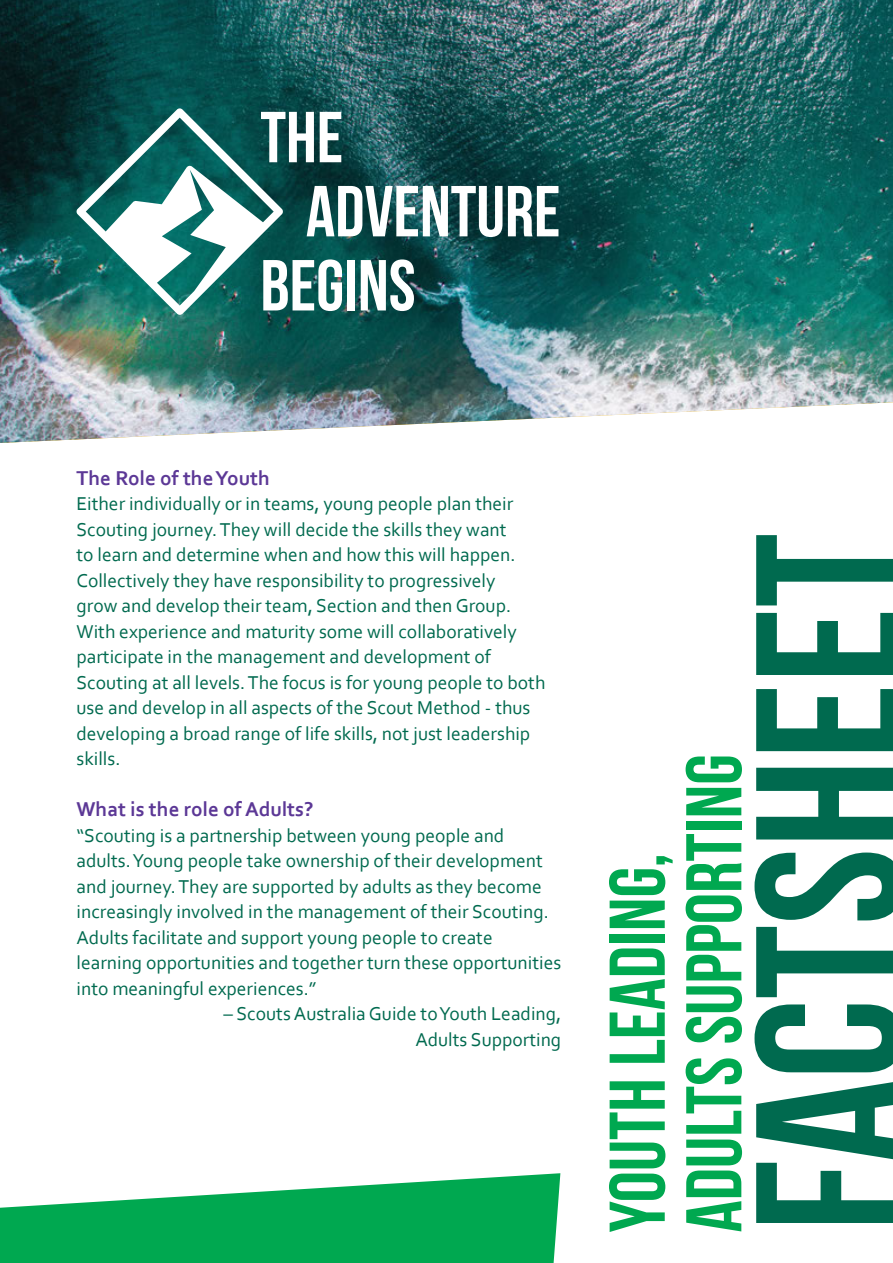
<style>
.page{position:relative;width:893px;height:1263px;background:#fff}
.page>*{position:absolute;margin:0;border:0;box-sizing:border-box;transform-origin:0 0}
.t1{font:700 206.85px "Bebas Neue";color:#006a4f}
.t2{font:700 78.75px "Bebas Neue";color:#00a850}
.Subheading{font:700 21px "Corbel";color:#5c3896}
.Body{font:19.5px/25.5px "Corbel";color:#006a4f}
</style>
<div class="page">
<img style="left:0;top:0;width:893px;height:443px">
<svg style="left:508px;top:186px;width:50px;height:50px"></svg>
<svg style="left:77px;top:108px;width:425px;height:207px"></svg>
<svg style="left:0;top:1173px;width:560px;height:90px;fill:#00a850"></svg>
<p class="Subheading" style="left:77px;top:465px;width:195px">The Role of the Youth</p>
<p class="Body" style="left:77px;top:490px;width:470px">Either individually or in teams, young people plan their Scouting journey. They will decide the skills they want<br>to learn and determine when and how this will happen.<br>Collectively they have responsibility to progressively<br>grow and develop their team, Section and then Group.<br>With experience and maturity some will collaboratively participate in the management and development of Scouting at all levels. The focus is for young people to both use and develop in all aspects of the Scout Method - thus developing a broad range of life skills, not just leadership skills.</p>
<p class="Subheading" style="left:77px;top:796px;width:239px">What is the role of Adults?</p>
<p class="Body" style="left:77px;top:822px;width:486px">“Scouting is a partnership between young people and adults. Young people take ownership of their development and journey. They are supported by adults as they become increasingly involved in the management of their Scouting.<br>Adults facilitate and support young people to create learning opportunities and together turn these opportunities into meaningful experiences.”</p>
<p class="Body" style="left:223px;top:1000px;width:339px">– Scouts Australia Guide to Youth Leading,</p>
<p class="Body" style="left:415px;top:1026px;width:147px">Adults Supporting</p>
<p class="t2" style="left:594px;top:1232px;width:381px;rotate:-90deg">Youth Leading,</p>
<p class="t2" style="left:671px;top:1232px;width:480px;rotate:-90deg">Adults Supporting</p>
<p class="t1" style="left:716px;top:1231px;width:699px;rotate:-90deg">Factsheet</p>
</div>
